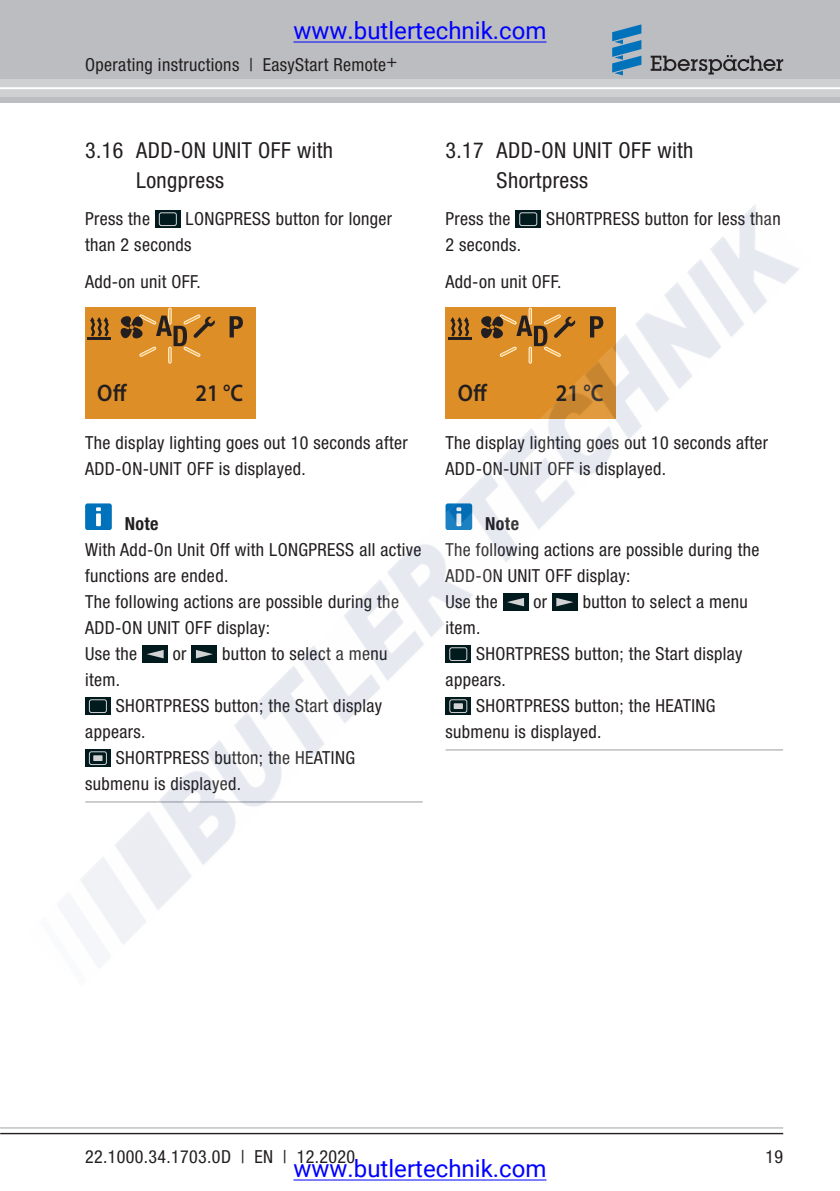
<style>
.page{position:relative;width:840px;height:1191px;background:#fff}
.page>*{position:absolute;margin:0;border:0;box-sizing:border-box;transform-origin:0 0}
.t1{font:24px "Roboto";color:#00f}
.t2{font:600 24px "Myriad Pro";letter-spacing:.01em;color:#231f20;scale:.9 1}
.t3{font:condensed 22px/30px "Helvetica Neue LTW1 G";letter-spacing:.02em;color:#231f20}
.t4{font:condensed 18px/26px "Helvetica Neue LTW1 G";letter-spacing:.02em;color:#231f20}
.t5{font:700 condensed 18px "Helvetica Neue LTW1 G";letter-spacing:.02em;color:#231f20}
</style>
<div class="page">
<div style="left:0;top:0;width:839px;height:102px;background:#bcbdc0"></div>
<div style="left:0;top:80px;width:839px;height:17px;background:#cfd0d2"></div>
<hr style="left:0;top:87px;width:839px;height:2px;background:#fff">
<svg style="left:650px;top:55px;width:132px;height:19px"></svg>
<svg style="left:612px;top:24px;width:29px;height:51px"></svg>
<hr style="left:0;top:1127px;width:782px;height:1px;background:#bcbdc0">
<hr style="left:0;top:1132px;width:782px;height:2px;background:#231f20">
<hr style="left:293px;top:42px;width:253px;height:1px;background:#00f">
<hr style="left:293px;top:1179px;width:253px;height:1px;background:#00f">
<img style="left:58px;top:205px;width:741px;height:762px">
<h1 class="t1" style="left:293px;top:14px;width:254px">www.butlertechnik.com</h1>
<p class="t4" style="left:85px;top:53px;width:313px">Operating instructions | EasyStart Remote+</p>
<p class="t3" style="left:136px;top:136px;width:198px;text-indent:-51px">3.16 ADD-ON UNIT OFF with<br>Longpress</p>
<p class="t4" style="left:85px;top:207px;width:66px">Press the</p>
<p class="t4" style="left:85px;top:207px;width:308px;text-indent:100px">LONGPRESS button for longer than 2 seconds</p>
<p class="t4" style="left:85px;top:270px;width:117px">Add-on unit OFF.</p>
<p class="t3" style="left:496px;top:136px;width:198px;text-indent:-51px">3.17 ADD-ON UNIT OFF with<br>Shortpress</p>
<p class="t4" style="left:445px;top:207px;width:66px">Press the</p>
<p class="t4" style="left:545px;top:207px;width:236px">SHORTPRESS button for less than</p>
<p class="t4" style="left:445px;top:227px;width:117px;line-height:37.4px">2 seconds.<br>Add-on unit OFF.</p>
<h1 class="t2" style="left:97px;top:378px;width:34px">Off</h1>
<h1 class="t2" style="left:195px;top:378px;width:54px">21 °C</h1>
<p class="t4" style="left:85px;top:431px;width:324px">The display lighting goes out 10 seconds after<br>ADD-ON-UNIT OFF is displayed.</p>
<p class="t5" style="left:125px;top:517px;width:35px">Note</p>
<p class="t4" style="left:85px;top:538px;width:338px">With Add-On Unit Off with LONGPRESS all active functions are ended.<br>The following actions are possible during the<br>ADD-ON UNIT OFF display:<br>Use the</p>
<p class="t4" style="left:173px;top:642px;width:15px">or</p>
<p class="t4" style="left:222px;top:642px;width:167px">button to select a menu</p>
<p class="t4" style="left:85px;top:668px;width:37px">item.</p>
<p class="t4" style="left:116px;top:694px;width:268px">SHORTPRESS button; the Start display</p>
<p class="t4" style="left:85px;top:720px;width:62px">appears.</p>
<p class="t4" style="left:116px;top:746px;width:241px">SHORTPRESS button; the HEATING</p>
<p class="t4" style="left:85px;top:772px;width:157px">submenu is displayed.</p>
<h1 class="t2" style="left:457px;top:378px;width:34px">Off</h1>
<h1 class="t2" style="left:555px;top:378px;width:54px">21 °C</h1>
<p class="t4" style="left:445px;top:431px;width:324px">The display lighting goes out 10 seconds after<br>ADD-ON-UNIT OFF is displayed.</p>
<p class="t5" style="left:485px;top:517px;width:35px">Note</p>
<p class="t4" style="left:445px;top:538px;width:315px">The following actions are possible during the<br>ADD-ON UNIT OFF display:<br>Use the</p>
<p class="t4" style="left:533px;top:590px;width:15px">or</p>
<p class="t4" style="left:582px;top:590px;width:167px">button to select a menu</p>
<p class="t4" style="left:445px;top:616px;width:37px">item.</p>
<p class="t4" style="left:476px;top:642px;width:268px">SHORTPRESS button; the Start display</p>
<p class="t4" style="left:445px;top:668px;width:62px">appears.</p>
<p class="t4" style="left:476px;top:694px;width:241px">SHORTPRESS button; the HEATING</p>
<p class="t4" style="left:445px;top:720px;width:157px">submenu is displayed.</p>
<p class="t4" style="left:85px;top:1144px;width:271px">22.1000.34.1703.0D | EN | 12.2020</p>
<p class="t4" style="left:765px;top:1144px;width:19px">19</p>
<h1 class="t1" style="left:293px;top:1152px;width:254px">www.butlertechnik.com</h1>
</div>
